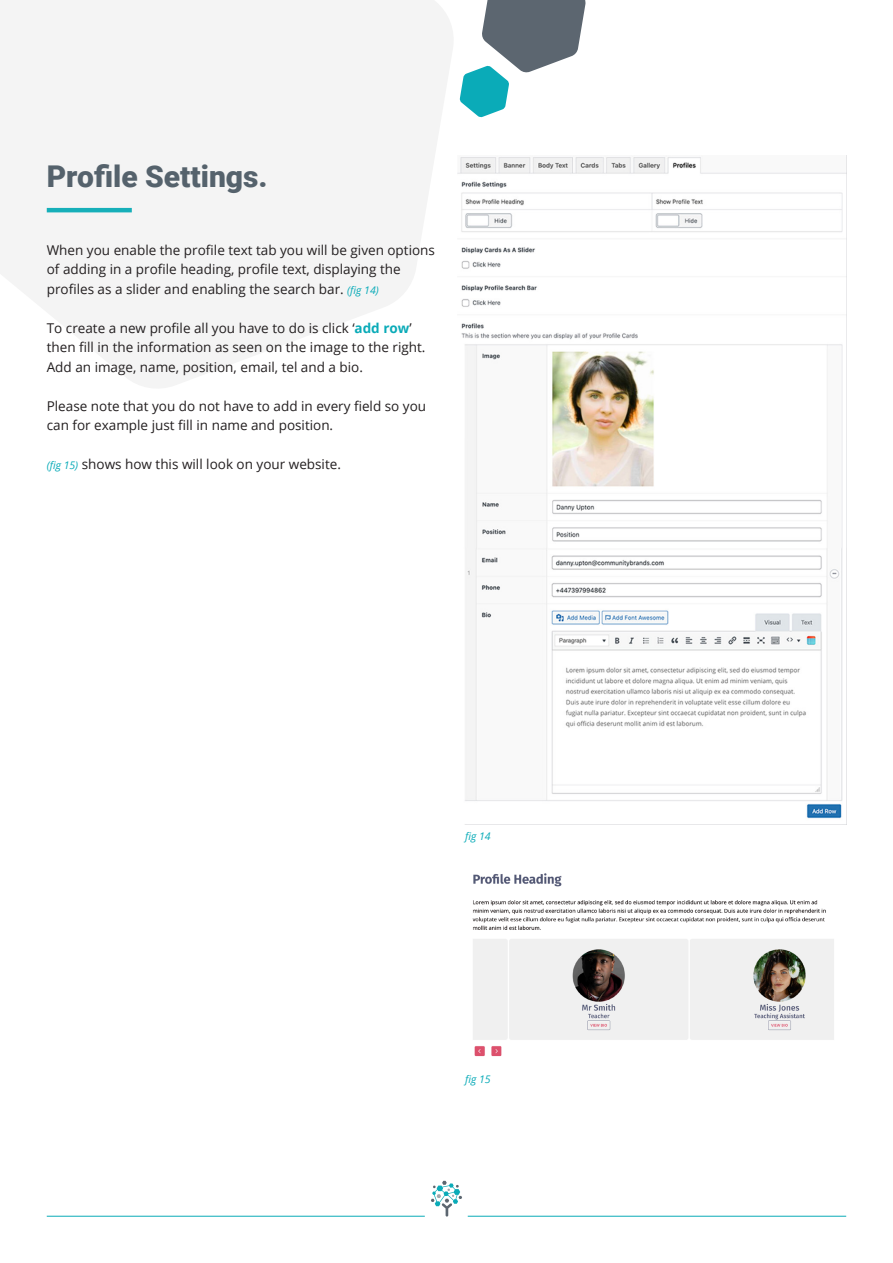
<style>
.page{position:relative;width:893px;height:1263px;background:#fff}
.page>*{position:absolute;margin:0;border:0;box-sizing:border-box;transform-origin:0 0}
.t1{font:900 30px "Roboto";color:#55626c}
.t2{font:13.5px/19.5px "Open Sans";color:#231f20}
.t3{font:italic 10.5px "Open Sans";color:#0aabb8}
.s1{font-style:italic;font-size:10.5px;color:#0aabb8}
.s2{font-weight:700;color:#0aabb8}
</style>
<div class="page">
<hr style="left:468px;top:1216px;width:378px;height:1px;background:#0aabb8">
<hr style="left:47px;top:1216px;width:378px;height:1px;background:#0aabb8">
<svg style="left:431px;top:1181px;width:31px;height:35px"></svg>
<svg style="left:0;top:0;width:453px;height:388px;fill:#f4f4f4"></svg>
<hr style="left:47px;top:208px;width:85px;height:4px;background:#16afb9">
<svg style="left:460px;top:0;width:126px;height:117px"></svg>
<img style="left:457px;top:157px;width:389px;height:662px">
<img style="left:472px;top:873px;width:362px;height:184px">
<p class="t1" style="left:47px;top:155px;width:222px">Profile Settings.</p>
<p class="t2" style="left:47px;top:240px;width:390px">When you enable the profile text tab you will be given options of adding in a profile heading, profile text, displaying the profiles as a slider and enabling the search bar. <span class="s1">(fig 14)</span></p>
<p class="t2" style="left:47px;top:318px;width:380px">To create a new profile all you have to do is click ‘<span class="s2">add row</span>’ then fill in the information as seen on the image to the right.<br>Add an image, name, position, email, tel and a bio.</p>
<p class="t2" style="left:47px;top:396px;width:381px">Please note that you do not have to add in every field so you can for example just fill in name and position.</p>
<p class="t2" style="left:47px;top:454px;width:296px"><span class="s1">(fig 15)</span> shows how this will look on your website.</p>
<p class="t3" style="left:465px;top:829px;width:27px">fig 14</p>
<p class="t3" style="left:465px;top:1072px;width:27px">fig 15</p>
</div>
